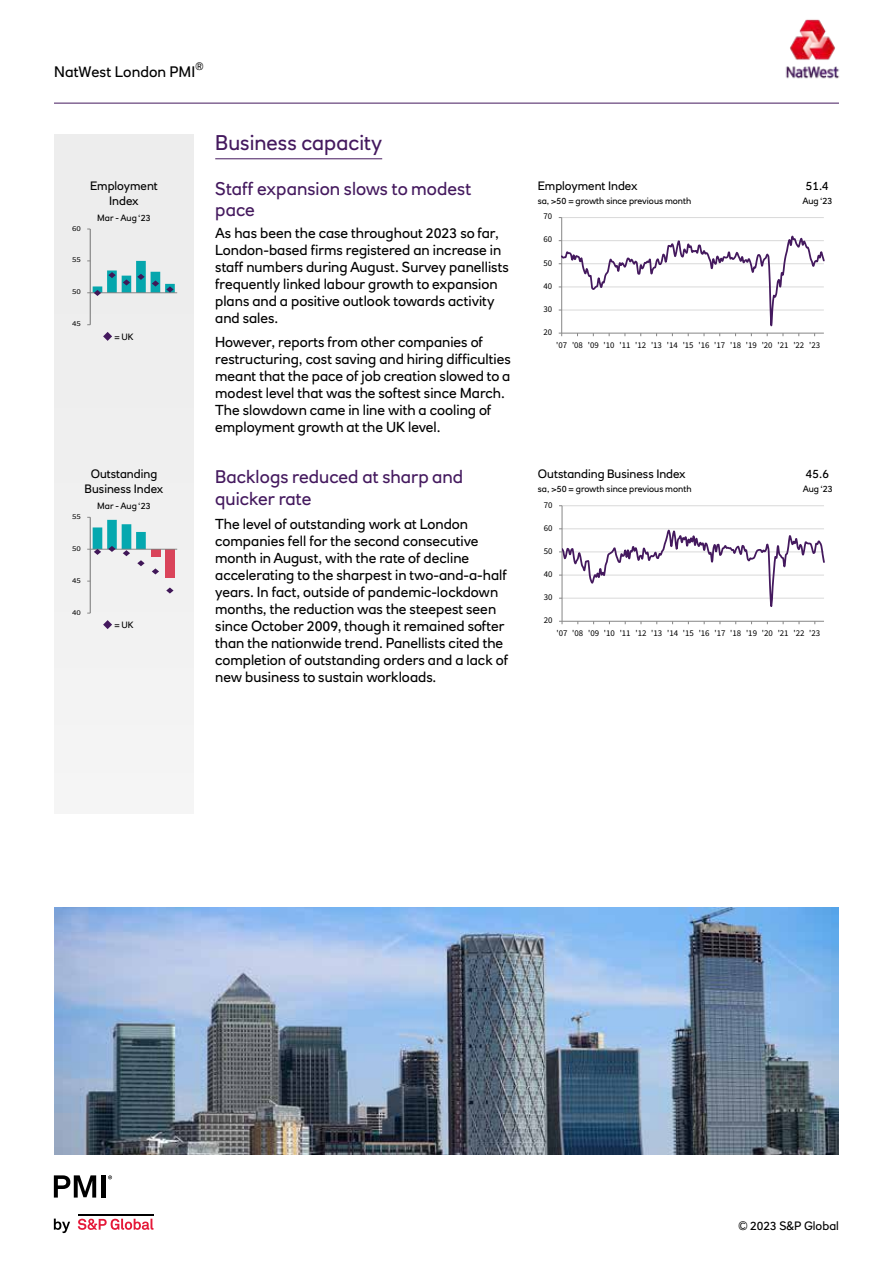
<style>
.page{position:relative;width:893px;height:1263px;background:#fff}
.page>*{position:absolute;margin:0;border:0;box-sizing:border-box;transform-origin:0 0}
.t1{font:21px "RN House Sans";color:#44195e}
.t2{font:18px/21.6px "RN House Sans";color:#44195e}
.t3{font:15px "RN House Sans";letter-spacing:.005em;color:#000}
.t4{font:14.25px/17.1px "RN House Sans";color:#000}
.t5{font:12px/14.4px "RN House Sans";color:#000;text-align:center}
.t6{font:10.5px "RN House Sans";color:#000}
.t7{font:9px "RN House Sans";color:#000}
.t8{font:8.85px "Source Sans Pro";letter-spacing:-.005em;color:#000}
.t9{font:7.5px "Source Sans Pro";letter-spacing:.005em;color:#000;scale:1.19 1}
.t10{font:7.35px "Source Sans Pro";letter-spacing:.005em;color:#000;scale:1.21 1}
</style>
<div class="page">
<hr style="left:54px;top:103px;width:785px;height:1px;background:#44195e">
<hr style="left:54px;top:1154px;width:785px;height:1px;background:#44195e">
<img style="left:785px;top:19px;width:55px;height:60px">
<svg style="left:54px;top:1218px;width:16px;height:15px"></svg>
<svg style="left:78px;top:1218px;width:75px;height:12px"></svg>
<hr style="left:78px;top:1213px;width:75px;height:2px;background:#000">
<svg style="left:54px;top:1175px;width:42px;height:22px"></svg>
<div style="left:101px;top:1175px;width:5px;height:22px;background:#000"></div>
<svg style="left:108px;top:1175px;width:4px;height:4px"></svg>
<div style="left:54px;top:134px;width:140px;height:680px;background:#ededed"></div>
<hr style="left:215px;top:159px;width:167px;height:1px;background:#44195e">
<hr style="left:562px;top:217px;width:262px;height:1px;background:#d9d9d9">
<hr style="left:561px;top:218px;width:1px;height:115px;background:#868686">
<svg style="left:559px;top:233px;width:265px;height:103px"></svg>
<hr style="left:90px;top:229px;width:1px;height:96px;background:#868686">
<hr style="left:90px;top:293px;width:87px;height:1px;background:#868686">
<svg style="left:87px;top:261px;width:88px;height:35px"></svg>
<hr style="left:562px;top:505px;width:262px;height:1px;background:#d9d9d9">
<hr style="left:562px;top:506px;width:1px;height:115px;background:#868686">
<hr style="left:562px;top:621px;width:262px;height:1px;background:#868686">
<svg style="left:559px;top:528px;width:266px;height:81px"></svg>
<div style="left:151px;top:549px;width:9px;height:7px;background:#d9445a"></div>
<div style="left:165px;top:549px;width:10px;height:28px;background:#d9445a"></div>
<hr style="left:90px;top:517px;width:1px;height:96px;background:#868686">
<hr style="left:90px;top:549px;width:87px;height:1px;background:#868686">
<svg style="left:87px;top:517px;width:59px;height:49px"></svg>
<svg style="left:152px;top:568px;width:7px;height:6px"></svg>
<svg style="left:166px;top:587px;width:8px;height:6px"></svg>
<svg style="left:103px;top:332px;width:9px;height:9px"></svg>
<svg style="left:103px;top:620px;width:9px;height:9px"></svg>
<img style="left:54px;top:908px;width:785px;height:246px">
<p class="t6" style="left:196px;top:59px;width:10px">®</p>
<p class="t3" style="left:54px;top:63px;width:143px">NatWest London PMI</p>
<p class="t5" style="left:90px;top:179px;width:69px">Employment<br>Index</p>
<p class="t9" style="left:72px;top:223px;width:9px">60</p>
<p class="t9" style="left:72px;top:255px;width:9px">55</p>
<p class="t9" style="left:72px;top:287px;width:9px">50</p>
<p class="t9" style="left:72px;top:319px;width:9px">45</p>
<p class="t7" style="left:97px;top:212px;width:55px">Mar - Aug ‘23</p>
<p class="t7" style="left:114px;top:331px;width:21px">= UK</p>
<p class="t5" style="left:85px;top:467px;width:80px">Outstanding<br>Business Index</p>
<p class="t7" style="left:97px;top:500px;width:55px">Mar - Aug ‘23</p>
<p class="t10" style="left:72px;top:511px;width:9px">55</p>
<p class="t10" style="left:72px;top:543px;width:9px">50</p>
<p class="t10" style="left:72px;top:575px;width:9px">45</p>
<p class="t10" style="left:72px;top:607px;width:9px">40</p>
<p class="t7" style="left:114px;top:619px;width:21px">= UK</p>
<h1 class="t1" style="left:215px;top:130px;width:168px">Business capacity</h1>
<p class="t2" style="left:215px;top:177px;width:258px">Staff expansion slows to modest pace</p>
<p class="t4" style="left:215px;top:224px;width:295px">As has been the case throughout 2023 so far, London-based firms registered an increase in staff numbers during August. Survey panellists frequently linked labour growth to expansion plans and a positive outlook towards activity and sales.</p>
<p class="t4" style="left:215px;top:333px;width:297px">However, reports from other companies of restructuring, cost saving and hiring difficulties meant that the pace of job creation slowed to a modest level that was the softest since March.<br>The slowdown came in line with a cooling of employment growth at the UK level.</p>
<p class="t2" style="left:215px;top:466px;width:249px">Backlogs reduced at sharp and quicker rate</p>
<p class="t4" style="left:215px;top:515px;width:294px">The level of outstanding work at London companies fell for the second consecutive month in August, with the rate of decline accelerating to the sharpest in two-and-a-half years. In fact, outside of pandemic-lockdown months, the reduction was the steepest seen since October 2009, though it remained softer than the nationwide trend. Panellists cited the completion of outstanding orders and a lack of new business to sustain workloads.</p>
<p class="t5" style="left:538px;top:179px;width:101px">Employment Index</p>
<p class="t7" style="left:538px;top:195px;width:155px">sa, &gt;50 = growth since previous month</p>
<p class="t8" style="left:544px;top:210px;width:10px">70</p>
<p class="t8" style="left:544px;top:234px;width:10px">60</p>
<p class="t8" style="left:544px;top:257px;width:10px">50</p>
<p class="t8" style="left:544px;top:280px;width:10px">40</p>
<p class="t8" style="left:544px;top:303px;width:10px">30</p>
<p class="t8" style="left:544px;top:326px;width:10px">20</p>
<p class="t5" style="left:806px;top:179px;width:25px">51.4</p>
<p class="t7" style="left:802px;top:195px;width:32px">Aug ‘23</p>
<p class="t8" style="left:556px;top:339px;width:265px">'07 '08 '09 '10 '11 '12 '13 '14 '15 '16 '17 '18 '19 '20 '21 '22 '23</p>
<p class="t5" style="left:538px;top:467px;width:149px">Outstanding Business Index</p>
<p class="t7" style="left:538px;top:483px;width:155px">sa, &gt;50 = growth since previous month</p>
<p class="t8" style="left:544px;top:499px;width:10px">70</p>
<p class="t8" style="left:544px;top:522px;width:10px">60</p>
<p class="t8" style="left:544px;top:545px;width:10px">50</p>
<p class="t8" style="left:544px;top:568px;width:10px">40</p>
<p class="t8" style="left:544px;top:591px;width:10px">30</p>
<p class="t8" style="left:544px;top:614px;width:10px">20</p>
<p class="t5" style="left:806px;top:467px;width:25px">45.6</p>
<p class="t7" style="left:803px;top:483px;width:32px">Aug ‘23</p>
<p class="t8" style="left:556px;top:627px;width:265px">'07 '08 '09 '10 '11 '12 '13 '14 '15 '16 '17 '18 '19 '20 '21 '22 '23</p>
<p class="t5" style="left:739px;top:1218px;width:102px">© 2023 S&amp;P Global</p>
</div>
